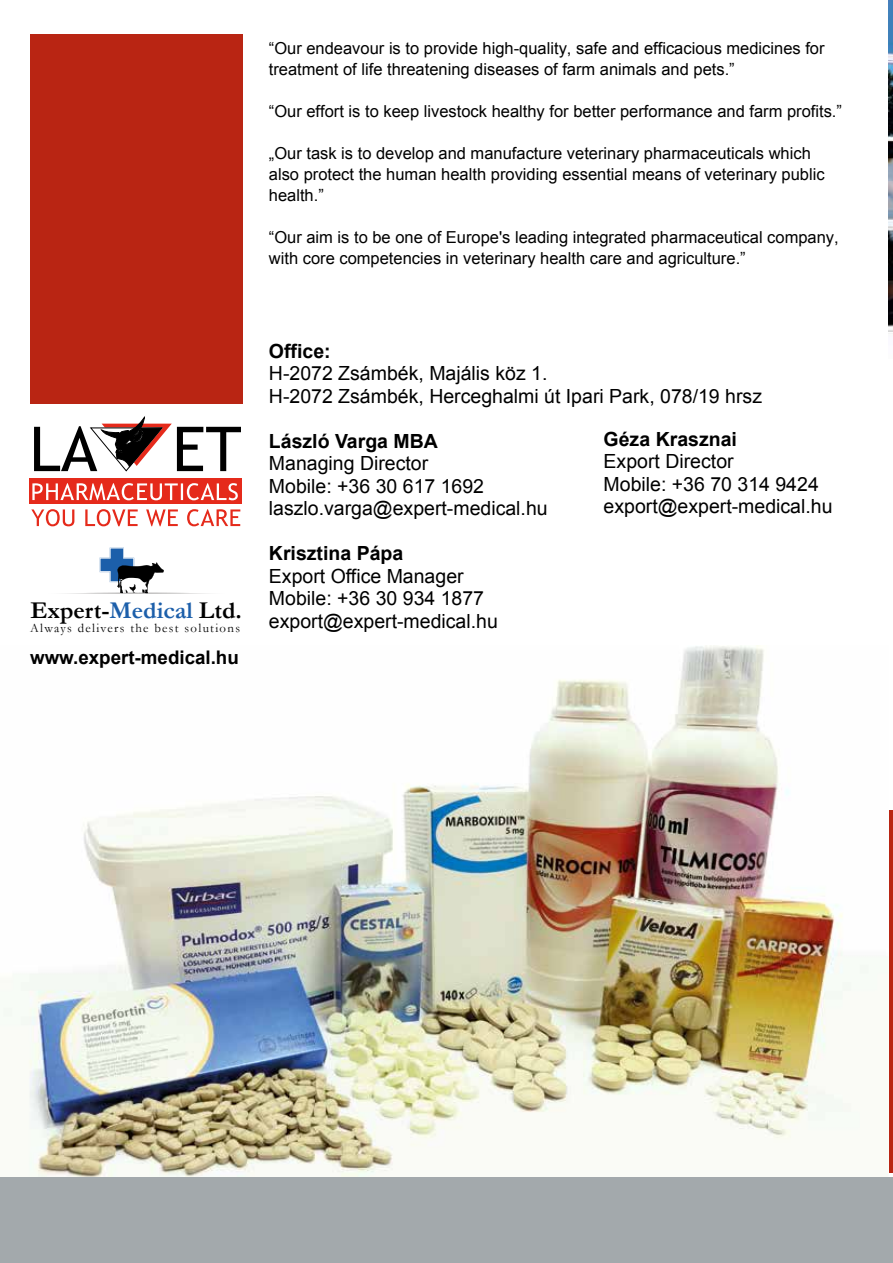
<style>
.page{position:relative;width:893px;height:1263px;background:#fff}
.page>*{position:absolute;margin:0;border:0;box-sizing:border-box;transform-origin:0 0}
.t1{font:700 24.3px "Garamond";color:#000}
.t2{font:19.5px/22.5px "Arial";color:#000}
.t3{font:700 19.5px "Arial";color:#000}
.t4{font:700 18.75px "Arial";color:#000}
.t5{font:16.5px/21px "Arial";color:#000}
.t6{font:12.75px "Garamond";letter-spacing:.105em;color:#000}
.s1{color:#1c5faa}
</style>
<div class="page">
<img style="left:0;top:645px;width:889px;height:533px">
<div style="left:30px;top:478px;width:212px;height:25px;background:#e52a1b"></div>
<svg style="left:32px;top:483px;width:206px;height:17px"></svg>
<svg style="left:31px;top:509px;width:209px;height:17px"></svg>
<svg style="left:34px;top:416px;width:207px;height:56px"></svg>
<div style="left:30px;top:34px;width:213px;height:370px;background:#b92513"></div>
<svg style="left:100px;top:548px;width:64px;height:45px"></svg>
<div style="left:0;top:1178px;width:893px;height:85px;background:#a3a9ac"></div>
<svg style="left:889px;top:0;width:4px;height:1178px"></svg>
<p class="t5" style="left:269px;top:38px;width:557px">“Our endeavour is to provide high-quality, safe and efficacious medicines for treatment of life threatening diseases of farm animals and pets.”</p>
<p class="t5" style="left:269px;top:101px;width:575px">“Our effort is to keep livestock healthy for better performance and farm profits.”</p>
<p class="t5" style="left:269px;top:143px;width:557px">„Our task is to develop and manufacture veterinary pharmaceuticals which also protect the human health providing essential means of veterinary public health.”</p>
<p class="t5" style="left:269px;top:227px;width:571px">“Our aim is to be one of Europe's leading integrated pharmaceutical company, with core competencies in veterinary health care and agriculture.”</p>
<h1 class="t1" style="left:31px;top:596px;width:213px">Expert-<span class="s1">Medical</span> Ltd.</h1>
<p class="t6" style="left:30px;top:621px;width:211px">Always delivers the best solutions</p>
<p class="t4" style="left:30px;top:645px;width:210px">www.expert-medical.hu</p>
<p class="t3" style="left:269px;top:338px;width:63px">Office:</p>
<p class="t2" style="left:269px;top:362px;width:495px">H-2072 Zsámbék, Majális köz 1.<br>H-2072 Zsámbék, Herceghalmi út Ipari Park, 078/19 hrsz</p>
<p class="t3" style="left:269px;top:428px;width:171px">László Varga MBA</p>
<p class="t2" style="left:269px;top:452px;width:280px">Managing Director<br>Mobile: +36 30 617 1692 laszlo.varga@expert-medical.hu</p>
<p class="t3" style="left:269px;top:540px;width:136px">Krisztina Pápa</p>
<p class="t2" style="left:269px;top:565px;width:230px">Export Office Manager<br>Mobile: +36 30 934 1877 export@expert-medical.hu</p>
<p class="t3" style="left:604px;top:426px;width:135px">Géza Krasznai</p>
<p class="t2" style="left:604px;top:450px;width:230px">Export Director<br>Mobile: +36 70 314 9424 export@expert-medical.hu</p>
</div>
